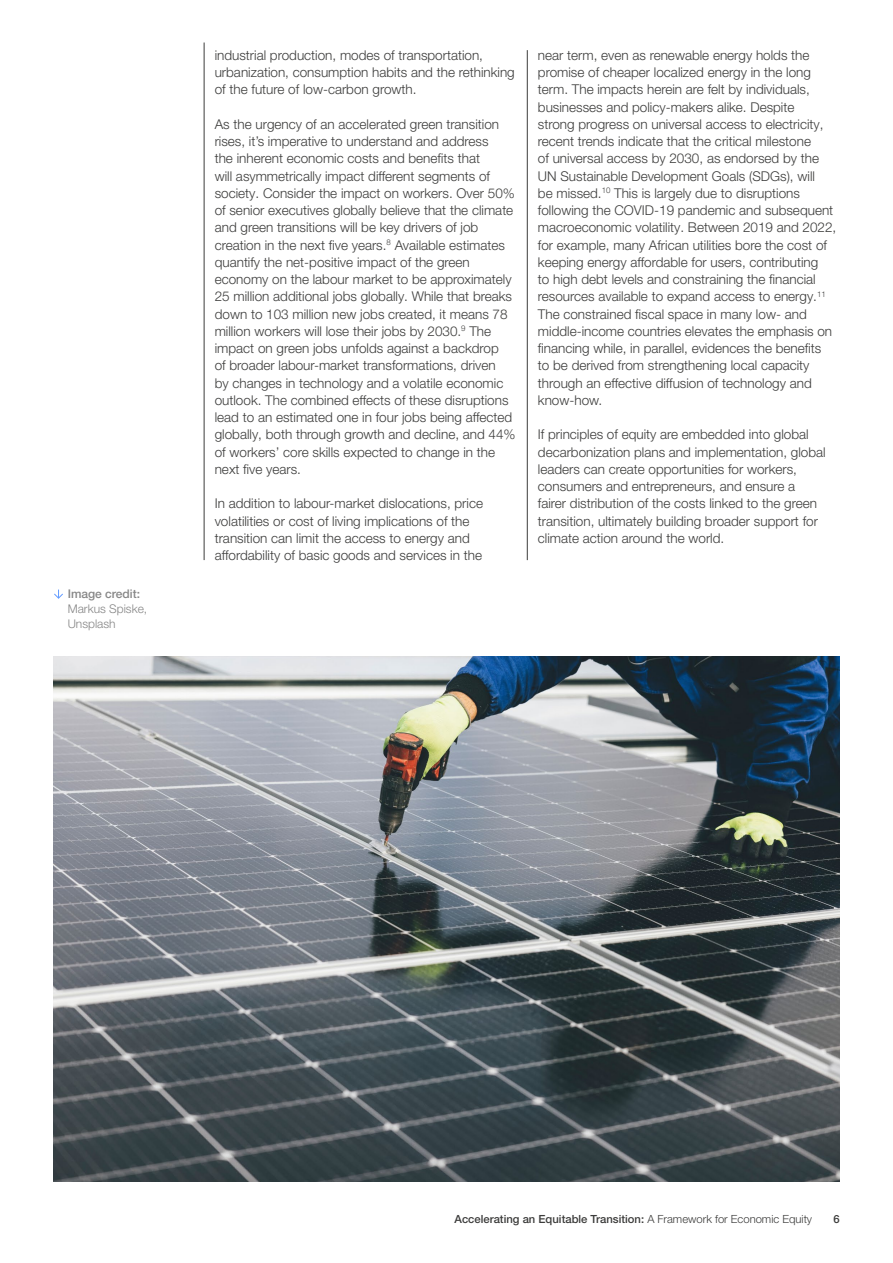
<style>
.page{position:relative;width:893px;height:1263px;background:#fff}
.page>*{position:absolute;margin:0;border:0;box-sizing:border-box;transform-origin:0 0}
.t1{font:300 13.5px/17.2px "Helvetica Neue LT Pro";color:#3c3c3b}
.t2{font:300 12px/15px "Helvetica Neue LT Pro";color:#878787}
.t3{font:500 12px "Helvetica Neue LT Pro";color:#878787}
.t4{font:500 11.25px "Helvetica Neue LT Pro";color:#3c3c3b}
.s1{font-weight:300}
</style>
<div class="page">
<hr style="left:527px;top:50px;width:1px;height:510px;background:#3c3c3b">
<hr style="left:204px;top:43px;width:1px;height:517px;background:#3c3c3b">
<img style="left:53px;top:656px;width:787px;height:525px">
<svg style="left:54px;top:589px;width:9px;height:10px"></svg>
<p class="t3" style="left:68px;top:586px;width:74px">Image credit:</p>
<p class="t2" style="left:68px;top:601px;width:81px">Markus Spiske,<br>Unsplash</p>
<p class="t1" style="left:215px;top:46px;width:302px">industrial production, modes of transportation, urbanization, consumption habits and the rethinking of the future of low-carbon growth.</p>
<p class="t1" style="left:215px;top:115px;width:302px">As the urgency of an accelerated green transition rises, it’s imperative to understand and address<br>the inherent economic costs and benefits that<br>will asymmetrically impact different segments of society. Consider the impact on workers. Over 50% of senior executives globally believe that the climate and green transitions will be key drivers of job creation in the next five years.<sup>8</sup> Available estimates quantify the net-positive impact of the green economy on the labour market to be approximately 25 million additional jobs globally. While that breaks down to 103 million new jobs created, it means 78 million workers will lose their jobs by 2030.<sup>9</sup> The impact on green jobs unfolds against a backdrop<br>of broader labour-market transformations, driven<br>by changes in technology and a volatile economic outlook. The combined effects of these disruptions lead to an estimated one in four jobs being affected globally, both through growth and decline, and 44% of workers’ core skills expected to change in the next five years.</p>
<p class="t1" style="left:215px;top:495px;width:270px">In addition to labour-market dislocations, price volatilities or cost of living implications of the transition can limit the access to energy and affordability of basic goods and services in the</p>
<p class="t1" style="left:538px;top:46px;width:300px">near term, even as renewable energy holds the promise of cheaper localized energy in the long term. The impacts herein are felt by individuals, businesses and policy-makers alike. Despite<br>strong progress on universal access to electricity, recent trends indicate that the critical milestone<br>of universal access by 2030, as endorsed by the UN Sustainable Development Goals (SDGs), will<br>be missed.<sup>10</sup> This is largely due to disruptions following the COVID-19 pandemic and subsequent macroeconomic volatility. Between 2019 and 2022, for example, many African utilities bore the cost of keeping energy affordable for users, contributing<br>to high debt levels and constraining the financial resources available to expand access to energy.<sup>11<br></sup>The constrained fiscal space in many low- and middle-income countries elevates the emphasis on financing while, in parallel, evidences the benefits<br>to be derived from strengthening local capacity through an effective diffusion of technology and know-how.</p>
<p class="t1" style="left:538px;top:426px;width:289px">If principles of equity are embedded into global decarbonization plans and implementation, global leaders can create opportunities for workers, consumers and entrepreneurs, and ensure a fairer distribution of the costs linked to the green transition, ultimately building broader support for climate action around the world.</p>
<p class="t4" style="left:454px;top:1212px;width:359px">Accelerating an Equitable Transition: <span class="s1">A Framework for Economic Equity</span></p>
<p class="t4" style="left:834px;top:1212px;width:8px">6</p>
</div>
